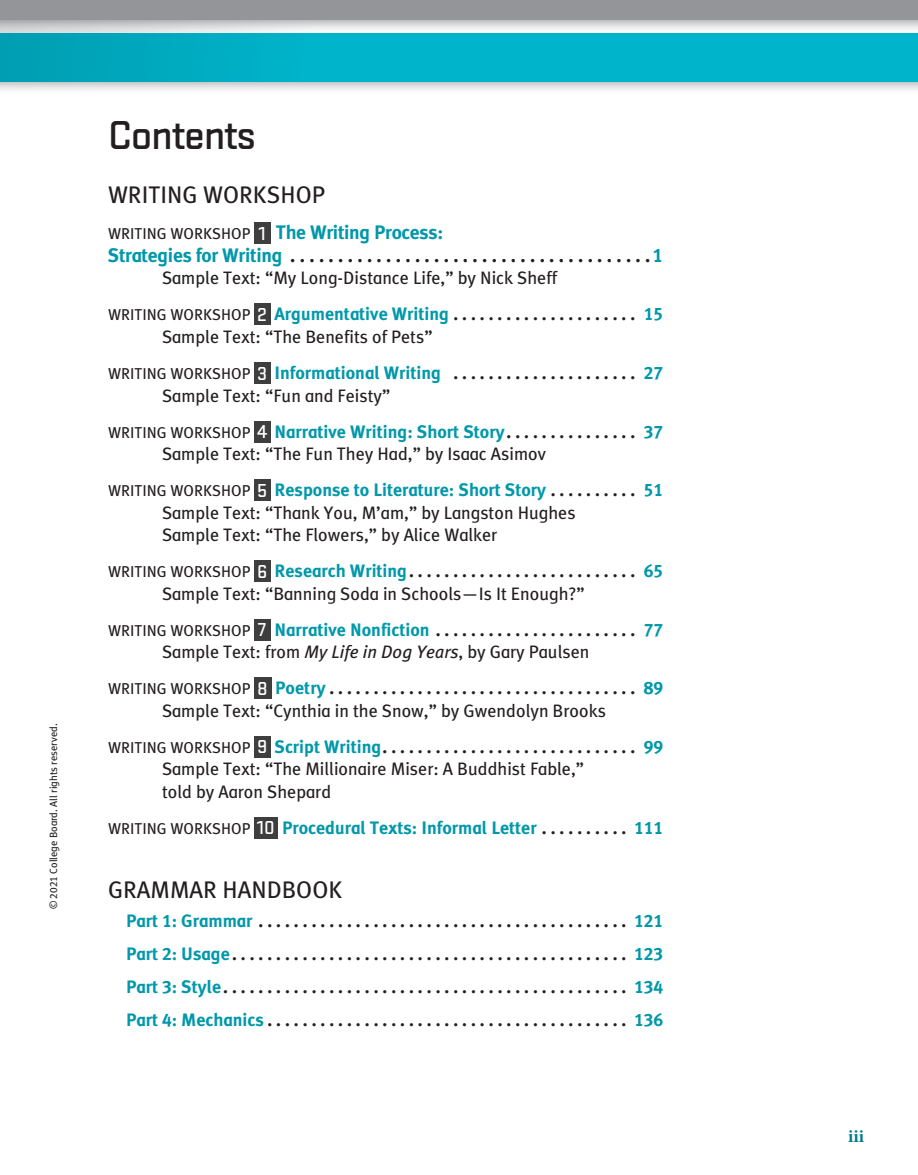
<style>
.page{position:relative;width:918px;height:1175px;background:#fff}
.page>*{position:absolute;margin:0;border:0;box-sizing:border-box;transform-origin:0 0}
.t1{font:500 42px "Stratum 2";letter-spacing:-.03em;color:#231f20}
.t2{font:24px "OPT Meta Plus";color:#231f20}
.t3{font:700 19.5px/22.5px "OPT Meta Plus";letter-spacing:-.015em;color:#0098aa}
.t4{font:18px/22.5px "OPT Meta Plus";color:#231f20}
.t5{font:700 18px/33px "OPT Meta Plus";color:#231f20;text-align:justify}
.t6{font:700 18px/36px "OPT Meta Plus";color:#0098aa}
.t7{font:700 18px "Minion Pro";color:#007b8b}
.t8{font:10.5px "OPT Meta Plus";color:#231f20}
.s1{font-weight:400;font-size:15.75px;color:#231f20}
.s2{font-family:"Stratum 2";font-weight:500;color:#fff}
.s3{color:#231f20}
.s4{font-size:15.75px}
.s5{font-family:"Stratum 2";font-weight:500;font-size:19.5px;color:#fff}
.s6{font-weight:700;color:#0098aa}
.s7{font-weight:700}
.s8{font-weight:400;color:#231f20}
.s9{font-style:italic}
.s10{color:#0098aa}
</style>
<div class="page">
<img style="left:0;top:81px;width:918px;height:9px">
<div style="left:0;top:33px;width:918px;height:48px;background:linear-gradient(to right,#00a7bc,#00bad1)"></div>
<div style="left:0;top:0;width:918px;height:20px;background:#939598"></div>
<div style="left:254px;top:223px;width:16px;height:21px;background:#3e3e3f"></div>
<div style="left:254px;top:304px;width:16px;height:21px;background:#3e3e3f"></div>
<div style="left:254px;top:362px;width:16px;height:21px;background:#3e3e3f"></div>
<div style="left:254px;top:421px;width:16px;height:21px;background:#3e3e3f"></div>
<div style="left:254px;top:479px;width:16px;height:21px;background:#3e3e3f"></div>
<div style="left:254px;top:560px;width:16px;height:21px;background:#3e3e3f"></div>
<div style="left:254px;top:619px;width:16px;height:21px;background:#3e3e3f"></div>
<div style="left:254px;top:677px;width:17px;height:21px;background:#3e3e3f"></div>
<div style="left:254px;top:736px;width:16px;height:21px;background:#3e3e3f"></div>
<div style="left:254px;top:817px;width:24px;height:21px;background:#3e3e3f"></div>
<p class="t8" style="left:48px;top:909px;width:187px;rotate:-90deg">© 2021 College Board. All rights reserved.</p>
<h1 class="t1" style="left:108px;top:107px;width:150px">Contents</h1>
<h2 class="t2" style="left:108px;top:181px;width:219px">WRITING WORKSHOP</h2>
<p class="t3" style="left:108px;top:222px;width:557px"><span class="s1">WRITING WORKSHOP</span> <span class="s2">1</span> The Writing Process:<br>Strategies for Writing <span class="s3">. . . . . . . . . . . . . . . . . . . . . . . . . . . . . . . . . . . . . .</span>1</p>
<p class="t4" style="left:108px;top:260px;width:556px;line-height:36px;text-indent:54px">Sample Text: “My Long-Distance Life,” by Nick Sheff<br><span class="s4">WRITING WORKSHOP</span> <span class="s5">2</span> <span class="s6">Argumentative Writing</span> <span class="s7">. . . . . . . . . . . . . . . . . . . . .</span> <span class="s6">15</span></p>
<p class="t4" style="left:108px;top:319px;width:557px;line-height:36px;text-indent:54px">Sample Text: “The Benefits of Pets”<br><span class="s4">WRITING WORKSHOP</span> <span class="s5">3</span> <span class="s6">Informational Writing</span> <span class="s7">. . . . . . . . . . . . . . . . . . . . .</span> <span class="s6">27</span></p>
<p class="t6" style="left:108px;top:377px;width:556px;text-indent:54px"><span class="s8">Sample Text: “Fun and Feisty”<br></span><span class="s1">WRITING WORKSHOP</span> <span class="s5">4</span> Narrative Writing: Short Story <span class="s3">. . . . . . . . . . . . . . .</span> 37</p>
<p class="t4" style="left:108px;top:436px;width:556px;line-height:36px;text-indent:54px">Sample Text: “The Fun They Had,” by Isaac Asimov<br><span class="s4">WRITING WORKSHOP</span> <span class="s5">5</span> <span class="s6">Response to Literature: Short Story</span> <span class="s7">. . . . . . . . . .</span> <span class="s6">51</span></p>
<p class="t4" style="left:162px;top:501px;width:415px">Sample Text: “Thank You, M’am,” by Langston Hughes<br>Sample Text: “The Flowers,” by Alice Walker</p>
<p class="t4" style="left:162px;top:560px;width:502px;text-indent:-54px"><span class="s4">WRITING WORKSHOP</span> <span class="s5">6</span> <span class="s6">Research Writing</span> <span class="s7">. . . . . . . . . . . . . . . . . . . . . . . . . .</span> <span class="s6">65<br></span>Sample Text: “Banning Soda in Schools—Is It Enough?”</p>
<p class="t4" style="left:162px;top:618px;width:502px;text-indent:-54px"><span class="s4">WRITING WORKSHOP</span> <span class="s5">7</span> <span class="s6">Narrative Nonfiction</span> <span class="s7">. . . . . . . . . . . . . . . . . . . . . . .</span> <span class="s6">77<br></span>Sample Text: from <span class="s9">My Life in Dog Years</span>, by Gary Paulsen</p>
<p class="t4" style="left:108px;top:677px;width:557px;text-align:center"><span class="s4">WRITING WORKSHOP</span> <span class="s5">8</span> <span class="s6">Poetry</span> <span class="s7">. . . . . . . . . . . . . . . . . . . . . . . . . . . . . . . . . . .</span> <span class="s6">89<br></span>Sample Text: “Cynthia in the Snow,” by Gwendolyn Brooks</p>
<p class="t4" style="left:162px;top:735px;width:502px;text-indent:-54px"><span class="s4">WRITING WORKSHOP</span> <span class="s5">9</span> <span class="s6">Script Writing</span> <span class="s7">. . . . . . . . . . . . . . . . . . . . . . . . . . . . .</span> <span class="s6">99<br></span>Sample Text: “The Millionaire Miser: A Buddhist Fable,”<br>told by Aaron Shepard</p>
<p class="t6" style="left:108px;top:809px;width:557px"><span class="s1">WRITING WORKSHOP</span> <span class="s5">10</span> Procedural Texts: Informal Letter <span class="s3">. . . . . . . . . .</span> 111</p>
<h2 class="t2" style="left:108px;top:876px;width:236px">GRAMMAR HANDBOOK</h2>
<p class="t5" style="left:126px;top:904px;width:539px"><span class="s10">Part 1: Grammar</span> . . . . . . . . . . . . . . . . . . . . . . . . . . . . . . . . . . . . . . . . . . <span class="s10">121<br>Part 2: Usage</span> . . . . . . . . . . . . . . . . . . . . . . . . . . . . . . . . . . . . . . . . . . . . . <span class="s10">123<br>Part 3: Style</span> . . . . . . . . . . . . . . . . . . . . . . . . . . . . . . . . . . . . . . . . . . . . . . <span class="s10">134<br>Part 4: Mechanics</span> . . . . . . . . . . . . . . . . . . . . . . . . . . . . . . . . . . . . . . . . . <span class="s10">136</span></p>
<p class="t7" style="left:848px;top:1123px;width:17px">iii</p>
</div>
